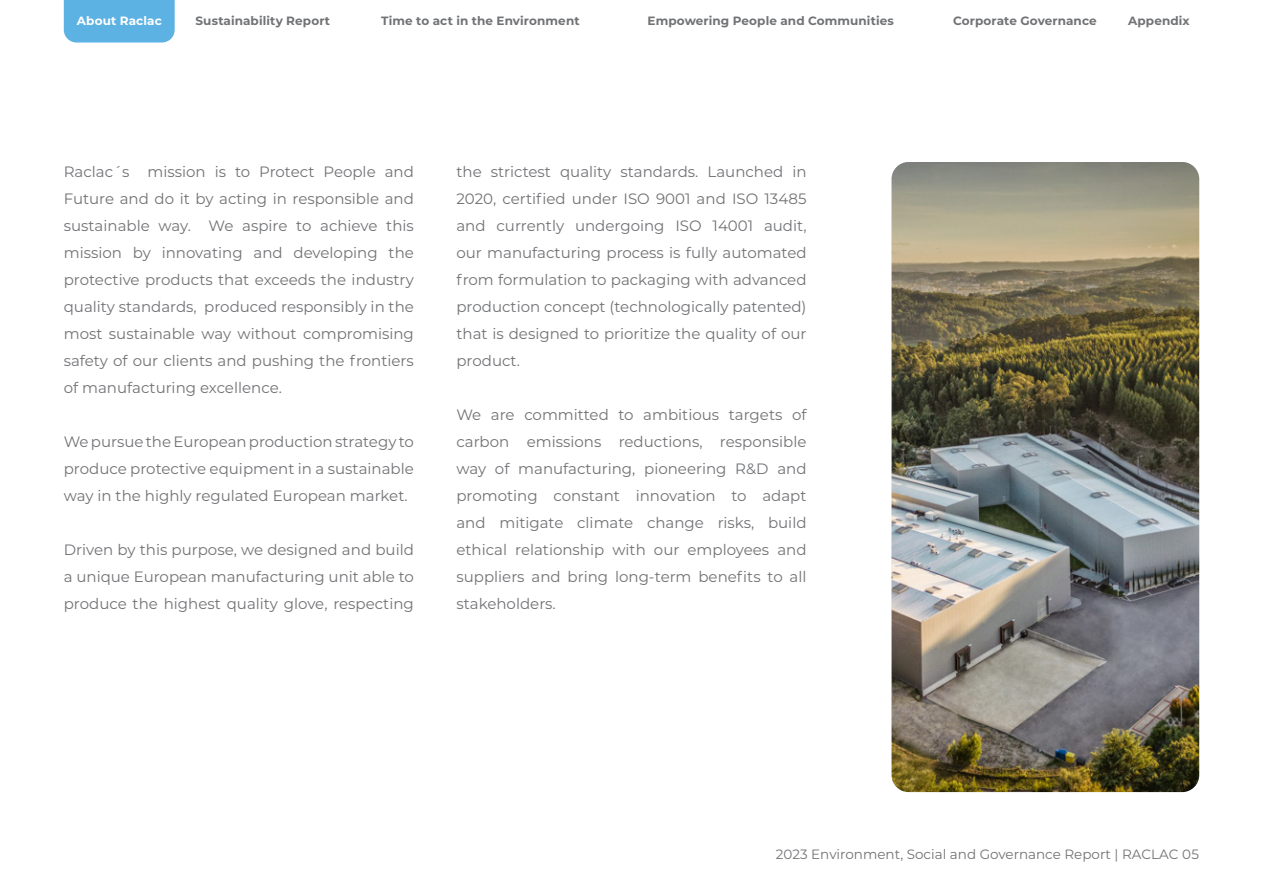
<style>
.page{position:relative;width:1263px;height:893px;background:#fff}
.page>*{position:absolute;margin:0;border:0;box-sizing:border-box;transform-origin:0 0}
.t1{font:15px/27px "Montserrat";color:#717275;text-align:justify}
.t2{font:13.5px "Montserrat";color:#717275}
.t3{font:700 12px "Montserrat";letter-spacing:.01em;color:#717275}
.t4{font:700 12px "Montserrat";letter-spacing:.015em;color:#fff}
</style>
<div class="page">
<img style="left:891px;top:162px;width:308px;height:630px">
<div style="left:64px;top:0;width:111px;height:43px;background:#5db2e4"></div>
<p class="t4" style="left:77px;top:12px;width:86px">About Raclac</p>
<p class="t3" style="left:195px;top:12px;width:136px">Sustainability Report</p>
<p class="t3" style="left:381px;top:12px;width:200px">Time to act in the Environment</p>
<p class="t3" style="left:647px;top:12px;width:248px">Empowering People and Communities</p>
<p class="t3" style="left:953px;top:12px;width:145px">Corporate Governance</p>
<p class="t3" style="left:1128px;top:12px;width:63px">Appendix</p>
<p class="t1" style="left:64px;top:157px;width:352px">Raclac´s mission is to Protect People and Future and do it by acting in responsible and sustainable way. We aspire to achieve this mission by innovating and developing the protective products that exceeds the industry quality standards, produced responsibly in the most sustainable way without compromising safety of our clients and pushing the frontiers of manufacturing excellence.</p>
<p class="t1" style="left:64px;top:427px;width:352px">We pursue the European production strategy to produce protective equipment in a sustainable way in the highly regulated European market.</p>
<p class="t1" style="left:64px;top:535px;width:352px">Driven by this purpose, we designed and build a unique European manufacturing unit able to produce the highest quality glove, respecting</p>
<p class="t1" style="left:456px;top:157px;width:352px">the strictest quality standards. Launched in 2020, certified under ISO 9001 and ISO 13485 and currently undergoing ISO 14001 audit, our manufacturing process is fully automated from formulation to packaging with advanced production concept (technologically patented) that is designed to prioritize the quality of our product.</p>
<p class="t1" style="left:456px;top:400px;width:352px">We are committed to ambitious targets of carbon emissions reductions, responsible way of manufacturing, pioneering R&amp;D and promoting constant innovation to adapt and mitigate climate change risks, build ethical relationship with our employees and suppliers and bring long-term benefits to all stakeholders.</p>
<p class="t2" style="left:776px;top:845px;width:425px">2023 Environment, Social and Governance Report | RACLAC 05</p>
</div>
